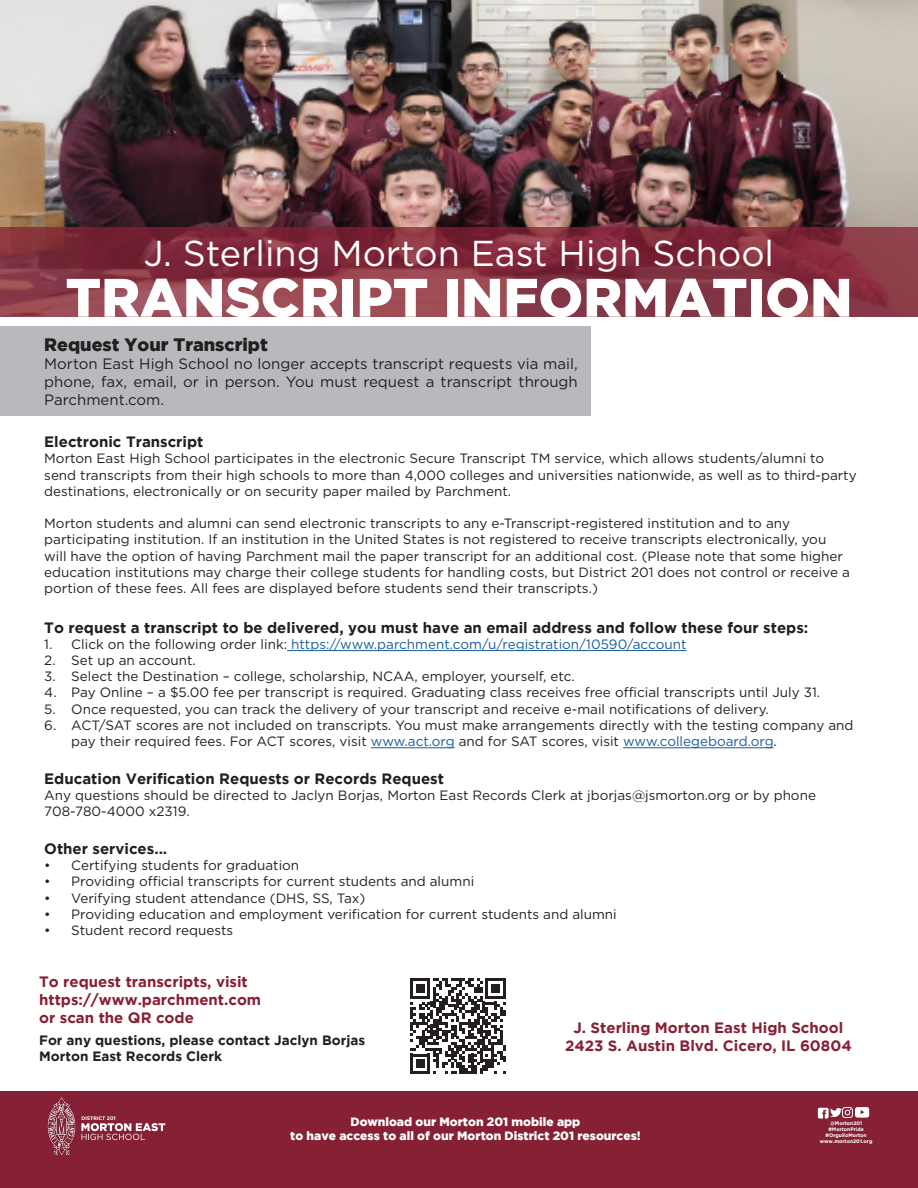
<style>
.page{position:relative;width:918px;height:1188px;background:#fff}
.page>*{position:absolute;margin:0;border:0;box-sizing:border-box;transform-origin:0 0}
.t1{font:900 54px "Gotham";color:#fff}
.t2{font:36px "Gotham";color:#fff}
.t3{font:900 18px "Gotham";color:#231f20}
.t4{font:700 15px "Gotham";color:#231f20}
.t5{font:15px/18px "Gotham";color:#231f20;text-align:justify}
.t6{font:700 15px "Gotham";color:#862135}
.t7{font:13.5px/16.2px "Gotham";color:#231f20}
.t8{font:13.5px "Gotham";color:#175d9e}
.t9{font:700 13.5px "Gotham";color:#231f20}
.t10{font:900 12px "Gotham";color:#fff}
.t11{font:700 5.1px "Gotham";color:#fff}
.s1{color:#231f20}
.s2{color:#175d9e}
</style>
<div class="page">
<img style="left:0;top:0;width:918px;height:227px">
<svg style="left:0;top:227px;width:918px;height:89px;background:#873443"></svg>
<div style="left:0;top:327px;width:591px;height:89px;background:#b8b9bc"></div>
<hr style="left:287px;top:650px;width:399px;height:1px;background:#175d9e">
<hr style="left:371px;top:748px;width:84px;height:1px;background:#175d9e">
<hr style="left:623px;top:748px;width:151px;height:1px;background:#175d9e">
<div style="left:0;top:1092px;width:918px;height:96px;background:#862135"></div>
<img style="left:47px;top:1098px;width:29px;height:57px">
<svg style="left:81px;top:1116px;width:85px;height:25px"></svg>
<svg style="left:410px;top:978px;width:96px;height:96px"></svg>
<svg style="left:817px;top:1107px;width:32px;height:12px"></svg>
<svg style="left:830px;top:1107px;width:13px;height:12px"></svg>
<svg style="left:849px;top:1107px;width:21px;height:11px"></svg>
<p class="t2" style="left:144px;top:234px;width:632px">J. Sterling Morton East High School</p>
<p class="t1" style="left:66px;top:266px;width:788px">TRANSCRIPT INFORMATION</p>
<p class="t3" style="left:44px;top:334px;width:225px">Request Your Transcript</p>
<p class="t5" style="left:44px;top:355px;width:535px">Morton East High School no longer accepts transcript requests via mail, phone, fax, email, or in person. You must request a transcript through Parchment.com.</p>
<p class="t4" style="left:44px;top:433px;width:161px">Electronic Transcript</p>
<p class="t7" style="left:44px;top:450px;width:814px">Morton East High School participates in the electronic Secure Transcript TM service, which allows students/alumni to send transcripts from their high schools to more than 4,000 colleges and universities nationwide, as well as to third-party destinations, electronically or on security paper mailed by Parchment.</p>
<p class="t7" style="left:44px;top:515px;width:807px">Morton students and alumni can send electronic transcripts to any e-Transcript-registered institution and to any participating institution. If an institution in the United States is not registered to receive transcripts electronically, you will have the option of having Parchment mail the paper transcript for an additional cost. (Please note that some higher education institutions may charge their college students for handling costs, but District 201 does not control or receive a portion of these fees. All fees are displayed before students send their transcripts.)</p>
<p class="t4" style="left:44px;top:619px;width:766px">To request a transcript to be delivered, you must have an email address and follow these four steps:</p>
<p class="t8" style="left:44px;top:637px;width:644px"><span class="s1">1. Click on the following order link:</span> https://www.parchment.com/u/registration/10590/account</p>
<p class="t7" style="left:44px;top:652px;width:153px">2. Set up an account.</p>
<p class="t7" style="left:44px;top:668px;width:532px">3. Select the Destination – college, scholarship, NCAA, employer, yourself, etc.</p>
<p class="t7" style="left:44px;top:684px;width:777px">4. Pay Online – a $5.00 fee per transcript is required. Graduating class receives free official transcripts until July 31.</p>
<p class="t7" style="left:44px;top:700px;width:726px">5. Once requested, you can track the delivery of your transcript and receive e-mail notifications of delivery.</p>
<p class="t7" style="left:71px;top:717px;width:784px;text-indent:-27px">6. ACT/SAT scores are not included on transcripts. You must make arrangements directly with the testing company and pay their required fees. For ACT scores, visit <span class="s2">www.act.org</span> and for SAT scores, visit <span class="s2">www.collegeboard.org</span>.</p>
<p class="t4" style="left:44px;top:770px;width:401px">Education Verification Requests or Records Request</p>
<p class="t7" style="left:44px;top:787px;width:773px">Any questions should be directed to Jaclyn Borjas, Morton East Records Clerk at jborjas@jsmorton.org or by phone<br>708-780-4000 x2319.</p>
<p class="t4" style="left:44px;top:840px;width:124px">Other services...</p>
<p class="t7" style="left:44px;top:857px;width:256px">• Certifying students for graduation</p>
<p class="t7" style="left:44px;top:873px;width:431px">• Providing official transcripts for current students and alumni</p>
<p class="t7" style="left:44px;top:889px;width:323px">• Verifying student attendance (DHS, SS, Tax)</p>
<p class="t7" style="left:44px;top:906px;width:574px">• Providing education and employment verification for current students and alumni</p>
<p class="t7" style="left:44px;top:922px;width:190px">• Student record requests</p>
<p class="t6" style="left:39px;top:973px;width:210px">To request transcripts, visit</p>
<p class="t6" style="left:39px;top:991px;width:224px">https://www.parchment.com</p>
<p class="t6" style="left:39px;top:1009px;width:156px">or scan the QR code</p>
<p class="t9" style="left:39px;top:1032px;width:328px">For any questions, please contact Jaclyn Borjas</p>
<p class="t9" style="left:39px;top:1048px;width:185px">Morton East Records Clerk</p>
<p class="t6" style="left:573px;top:1019px;width:271px">J. Sterling Morton East High School</p>
<p class="t6" style="left:565px;top:1037px;width:288px">2423 S. Austin Blvd. Cicero, IL 60804</p>
<p class="t10" style="left:351px;top:1114px;width:231px">Download our Morton 201 mobile app</p>
<p class="t10" style="left:290px;top:1129px;width:352px">to have access to all of our Morton District 201 resources!</p>
<p class="t11" style="left:830px;top:1120px;width:34px">@Morton201</p>
<p class="t11" style="left:828px;top:1126px;width:37px">#MortonPride</p>
<p class="t11" style="left:826px;top:1132px;width:43px">#OrgulloMorton</p>
<p class="t11" style="left:820px;top:1138px;width:54px">www.morton201.org</p>
</div>
